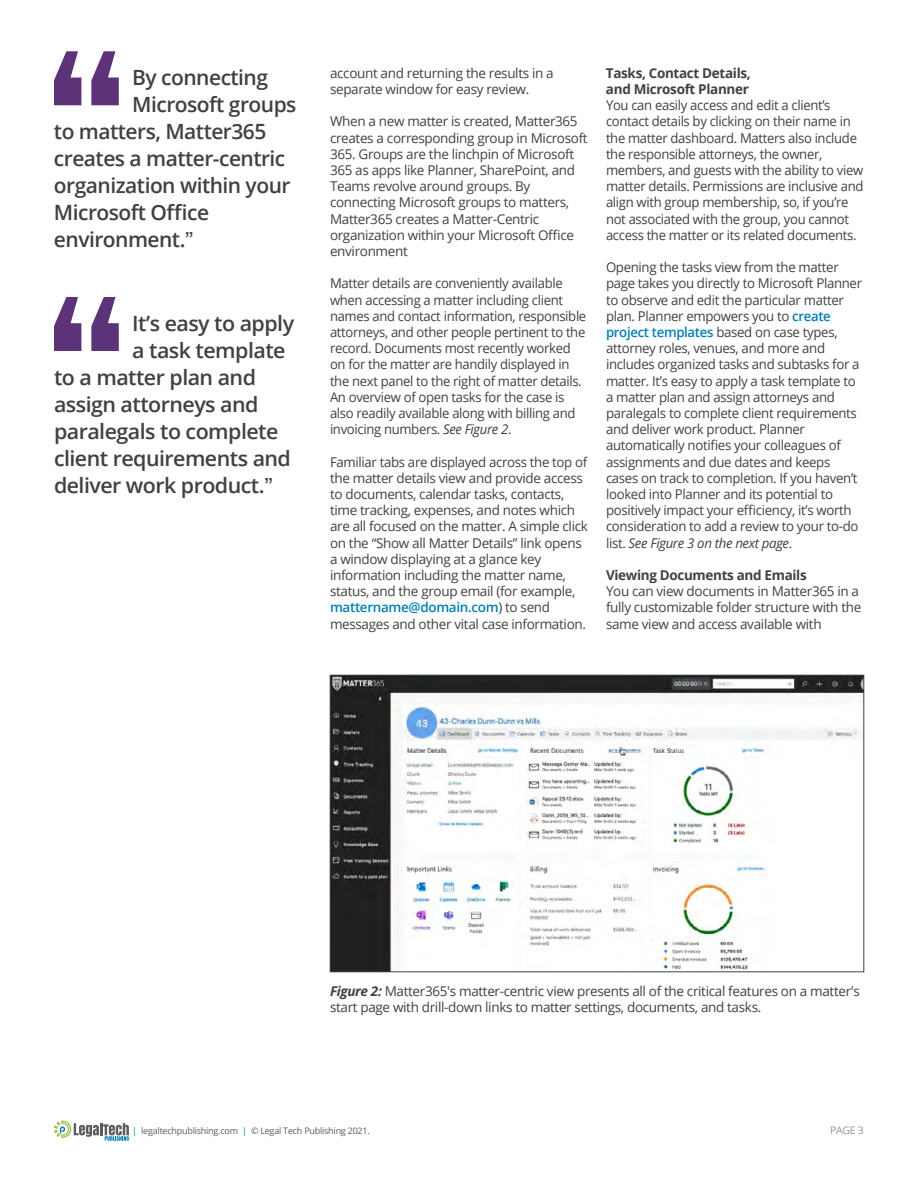
<style>
.page{position:relative;width:918px;height:1188px;background:#fff}
.page>*{position:absolute;margin:0;border:0;box-sizing:border-box;transform-origin:0 0}
.t1{font:600 21px "Open Sans";letter-spacing:-.025em;color:#414042}
.t2{font:13.5px/16.2px "Open Sans";letter-spacing:-.025em;color:#414042}
.t3{font:700 13.5px/16.2px "Open Sans";letter-spacing:-.025em;color:#414042}
.t4{font:10.5px "Open Sans";color:#939598}
.t5{font:9px "Open Sans";letter-spacing:-.025em;color:#595b5d}
.s1{font-family:"Helvetica Neue LT Std";font-weight:400}
.s2{font-style:italic}
.s3{font-weight:600;color:#0480b6}
.s4{font-weight:700;font-style:italic}
.s5{color:#0480b6}
</style>
<div class="page">
<svg style="left:54px;top:1120px;width:75px;height:21px"></svg>
<img style="left:332px;top:677px;width:530px;height:293px">
<div style="left:330px;top:675px;width:534px;height:297px;border:1px solid #414042"></div>
<svg style="left:54px;top:297px;width:27px;height:54px"></svg>
<svg style="left:91px;top:297px;width:28px;height:54px"></svg>
<svg style="left:54px;top:51px;width:27px;height:54px"></svg>
<svg style="left:91px;top:51px;width:28px;height:54px"></svg>
<h1 class="t1" style="left:132px;top:63px;width:137px">By connecting</h1>
<h1 class="t1" style="left:132px;top:90px;width:166px">Microsoft groups</h1>
<h1 class="t1" style="left:54px;top:117px;width:214px">to matters, Matter365</h1>
<h1 class="t1" style="left:54px;top:144px;width:233px">creates a matter-centric</h1>
<h1 class="t1" style="left:54px;top:171px;width:238px">organization within your</h1>
<h1 class="t1" style="left:54px;top:198px;width:157px">Microsoft Office</h1>
<h1 class="t1" style="left:54px;top:225px;width:141px">environment.<span class="s1">”</span></h1>
<h1 class="t1" style="left:132px;top:309px;width:163px">It’s easy to apply</h1>
<h1 class="t1" style="left:132px;top:336px;width:155px">a task template</h1>
<h1 class="t1" style="left:54px;top:363px;width:204px">to a matter plan and</h1>
<h1 class="t1" style="left:54px;top:390px;width:206px">assign attorneys and</h1>
<h1 class="t1" style="left:54px;top:417px;width:226px">paralegals to complete</h1>
<h1 class="t1" style="left:54px;top:444px;width:238px">client requirements and</h1>
<h1 class="t1" style="left:54px;top:471px;width:221px">deliver work product.<span class="s1">”</span></h1>
<p class="t2" style="left:330px;top:64px;width:225px">account and returning the results in a separate window for easy review.</p>
<p class="t2" style="left:330px;top:113px;width:259px">When a new matter is created, Matter365 creates a corresponding group in Microsoft 365. Groups are the linchpin of Microsoft 365 as apps like Planner, SharePoint, and Teams revolve around groups. By connecting Microsoft groups to matters, Matter365 creates a Matter-Centric organization within your Microsoft Office environment</p>
<p class="t2" style="left:330px;top:275px;width:258px">Matter details are conveniently available when accessing a matter including client names and contact information, responsible attorneys, and other people pertinent to the record. Documents most recently worked on for the matter are handily displayed in the next panel to the right of matter details.<br>An overview of open tasks for the case is also readily available along with billing and invoicing numbers. <span class="s2">See Figure 2</span>.</p>
<p class="t2" style="left:330px;top:453px;width:259px">Familiar tabs are displayed across the top of the matter details view and provide access to documents, calendar tasks, contacts, time tracking, expenses, and notes which are all focused on the matter. A simple click on the “Show all Matter Details” link opens a window displaying at a glance key information including the matter name, status, and the group email (for example, <span class="s3">mattername@domain.com</span>) to send messages and other vital case information.</p>
<p class="t3" style="left:606px;top:64px;width:146px">Tasks, Contact Details, and Microsoft Planner</p>
<p class="t2" style="left:606px;top:97px;width:259px">You can easily access and edit a client’s contact details by clicking on their name in the matter dashboard. Matters also include the responsible attorneys, the owner, members, and guests with the ability to view matter details. Permissions are inclusive and align with group membership, so, if you’re not associated with the group, you cannot access the matter or its related documents.</p>
<p class="t2" style="left:606px;top:259px;width:258px">Opening the tasks view from the matter page takes you directly to Microsoft Planner to observe and edit the particular matter plan. Planner empowers you to <span class="s3">create project templates</span> based on case types, attorney roles, venues, and more and includes organized tasks and subtasks for a matter. It’s easy to apply a task template to a matter plan and assign attorneys and paralegals to complete client requirements and deliver work product. Planner automatically notifies your colleagues of assignments and due dates and keeps cases on track to completion. If you haven’t looked into Planner and its potential to positively impact your efficiency, it’s worth consideration to add a review to your to-do list. <span class="s2">See Figure 3 on the next page</span>.</p>
<p class="t3" style="left:606px;top:567px;width:202px">Viewing Documents and Emails</p>
<p class="t2" style="left:606px;top:583px;width:257px">You can view documents in Matter365 in a fully customizable folder structure with the same view and access available with</p>
<p class="t2" style="left:330px;top:982px;width:531px"><span class="s4">Figure 2:</span> Matter365's matter-centric view presents all of the critical features on a matter's start page with drill-down links to matter settings, documents, and tasks.</p>
<p class="t5" style="left:132px;top:1125px;width:239px"><span class="s5">|</span> legaltechpublishing.com <span class="s5">|</span> © Legal Tech Publishing 2021.</p>
<p class="t4" style="left:830px;top:1123px;width:35px">PAGE 3</p>
</div>
